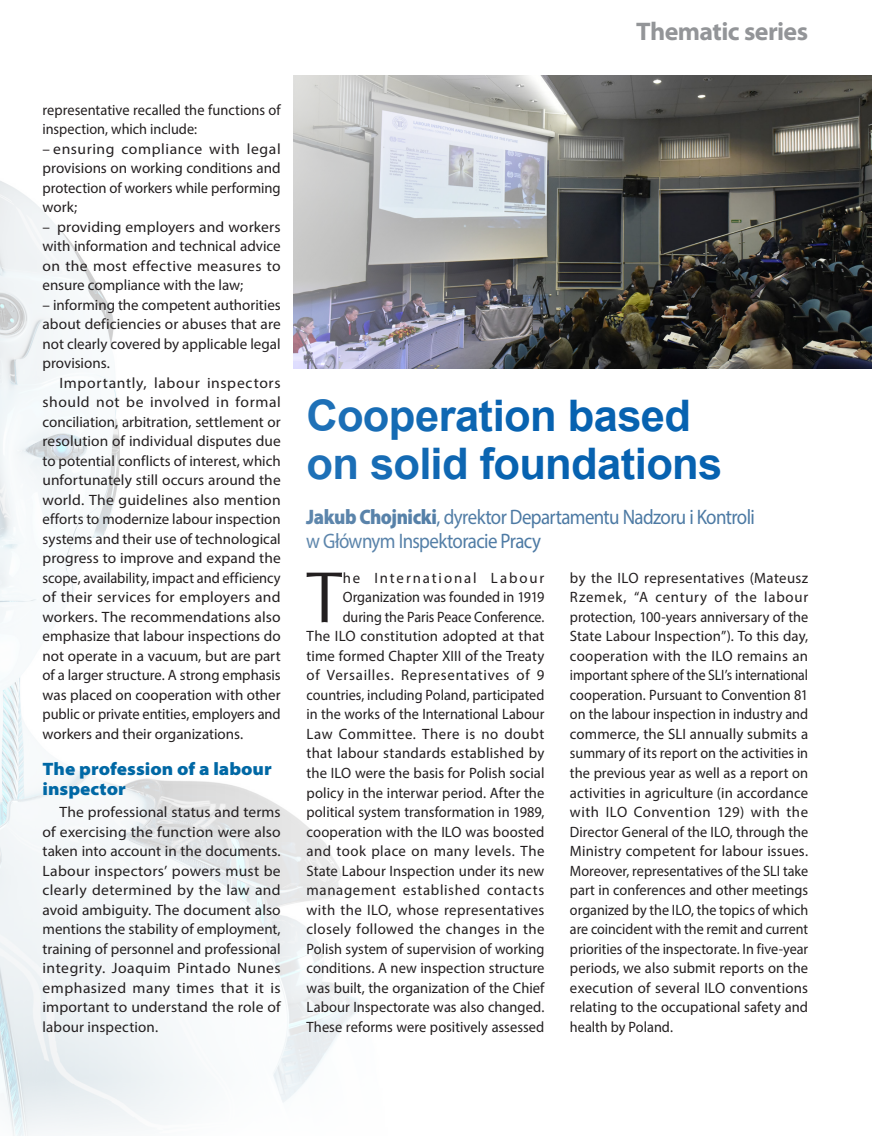
<style>
.page{position:relative;width:872px;height:1136px;background:#fff}
.page>*{position:absolute;margin:0;border:0;box-sizing:border-box;transform-origin:0 0}
.BODY1_-_BODY_Tekst_1{font:72.15px "Ottawa";color:#231f20;scale:.95 1}
.T1_-_TYTUŁ_GRUBY{font:700 43.5px "Arial";letter-spacing:-.015em;color:#0762b0}
.EKSPERT_METRYCZKA{font:700 semi-expanded 25.5px "Myriad Pro";letter-spacing:-.025em;color:#939598;scale:.95 1}
.T2_-_TYTUŁ_CIENKI{font:21px "Myriad Pro";letter-spacing:-.03em;color:#4d7aa4;scale:.9 1}
.ŚR2_-_ŚRÓDTYTUŁ_bez{font:900 semi-expanded 18px/19.5px "Myriad Pro";color:#0068a5}
.BODY1_-_BODY_Tekst_1-2{font:15px/19.5px "Myriad Pro";letter-spacing:.005em;color:#231f20;text-align:justify}
.BODY1_-_BODY_Tekst_1-3{font:15px/19.5px "Myriad Pro";letter-spacing:.005em;color:#231f20;text-align:justify;scale:1.04 1}
.BODY1_-_BODY_Tekst_p{font:15px/19.5px "Myriad Pro";color:#231f20;scale:.96 1}
.s1{font-weight:900}
</style>
<div class="page">
<img style="left:0;top:181px;width:520px;height:954px">
<img style="left:293px;top:76px;width:579px;height:292px">
<p class="EKSPERT_METRYCZKA" style="left:636px;top:17px;width:182px">Thematic series</p>
<p class="BODY1_-_BODY_Tekst_p" style="left:43px;top:99px;width:250px">representative recalled the functions of inspection, which include:</p>
<p class="BODY1_-_BODY_Tekst_1-2" style="left:43px;top:138px;width:240px">– ensuring compliance with legal provisions on working conditions and protection of workers while performing work;</p>
<p class="BODY1_-_BODY_Tekst_1-2" style="left:43px;top:216px;width:240px">– providing employers and workers with information and technical advice on the most effective measures to ensure compliance with the law;</p>
<p class="BODY1_-_BODY_Tekst_1-2" style="left:43px;top:294px;width:240px">– informing the competent authorities about deficiencies or abuses that are not clearly covered by applicable legal provisions.</p>
<p class="BODY1_-_BODY_Tekst_1-3" style="left:43px;top:372px;width:230px;text-indent:17px">Importantly, labour inspectors should not be involved in formal conciliation, arbitration, settlement or resolution of individual disputes due to potential conflicts of interest, which unfortunately still occurs around the world. The guidelines also mention efforts to modernize labour inspection systems and their use of technological progress to improve and expand the scope, availability, impact and efficiency of their services for employers and workers. The recommendations also emphasize that labour inspections do not operate in a vacuum, but are part of a larger structure. A strong emphasis was placed on cooperation with other public or private entities, employers and workers and their organizations.</p>
<p class="ŚR2_-_ŚRÓDTYTUŁ_bez" style="left:43px;top:759px;width:231px">The profession of a labour inspector</p>
<p class="BODY1_-_BODY_Tekst_1-2" style="left:43px;top:801px;width:240px;text-indent:17px">The professional status and terms of exercising the function were also taken into account in the documents.<br>Labour inspectors’ powers must be clearly determined by the law and avoid ambiguity. The document also mentions the stability of employment, training of personnel and professional integrity. Joaquim Pintado Nunes emphasized many times that it is important to understand the role of labour inspection.</p>
<p class="T1_-_TYTUŁ_GRUBY" style="left:306px;top:385px;width:386px">Cooperation based</p>
<p class="T1_-_TYTUŁ_GRUBY" style="left:306px;top:433px;width:417px">on solid foundations</p>
<p class="T2_-_TYTUŁ_CIENKI" style="left:306px;top:504px;width:500px"><span class="s1">Jakub Chojnicki</span>, dyrektor Departamentu Nadzoru i Kontroli</p>
<p class="T2_-_TYTUŁ_CIENKI" style="left:306px;top:528px;width:262px">w Głównym Inspektoracie Pracy</p>
<p class="BODY1_-_BODY_Tekst_1-2" style="left:306px;top:567px;width:239px;text-align:right">he International Labour Organization was founded in 1919 during the Paris Peace Conference.<br>The ILO constitution adopted at that time formed Chapter XIII of the Treaty of Versailles. Representatives of 9 countries, including Poland, participated in the works of the International Labour Law Committee. There is no doubt that labour standards established by the ILO were the basis for Polish social policy in the interwar period. After the political system transformation in 1989, cooperation with the ILO was boosted and took place on many levels. The State Labour Inspection under its new management established contacts with the ILO, whose representatives closely followed the changes in the Polish system of supervision of working conditions. A new inspection structure was built, the organization of the Chief Labour Inspectorate was also changed.<br>These reforms were positively assessed</p>
<p class="BODY1_-_BODY_Tekst_1-2" style="left:570px;top:567px;width:240px">by the ILO representatives (Mateusz Rzemek, “A century of the labour protection, 100-years anniversary of the State Labour Inspection”). To this day, cooperation with the ILO remains an important sphere of the SLI’s international cooperation. Pursuant to Convention 81 on the labour inspection in industry and commerce, the SLI annually submits a summary of its report on the activities in the previous year as well as a report on activities in agriculture (in accordance with ILO Convention 129) with the Director General of the ILO, through the Ministry competent for labour issues.<br>Moreover, representatives of the SLI take part in conferences and other meetings organized by the ILO, the topics of which are coincident with the remit and current priorities of the inspectorate. In five-year periods, we also submit reports on the execution of several ILO conventions relating to the occupational safety and health by Poland.</p>
<p class="BODY1_-_BODY_Tekst_1" style="left:305px;top:554px;width:42px">T</p>
</div>
